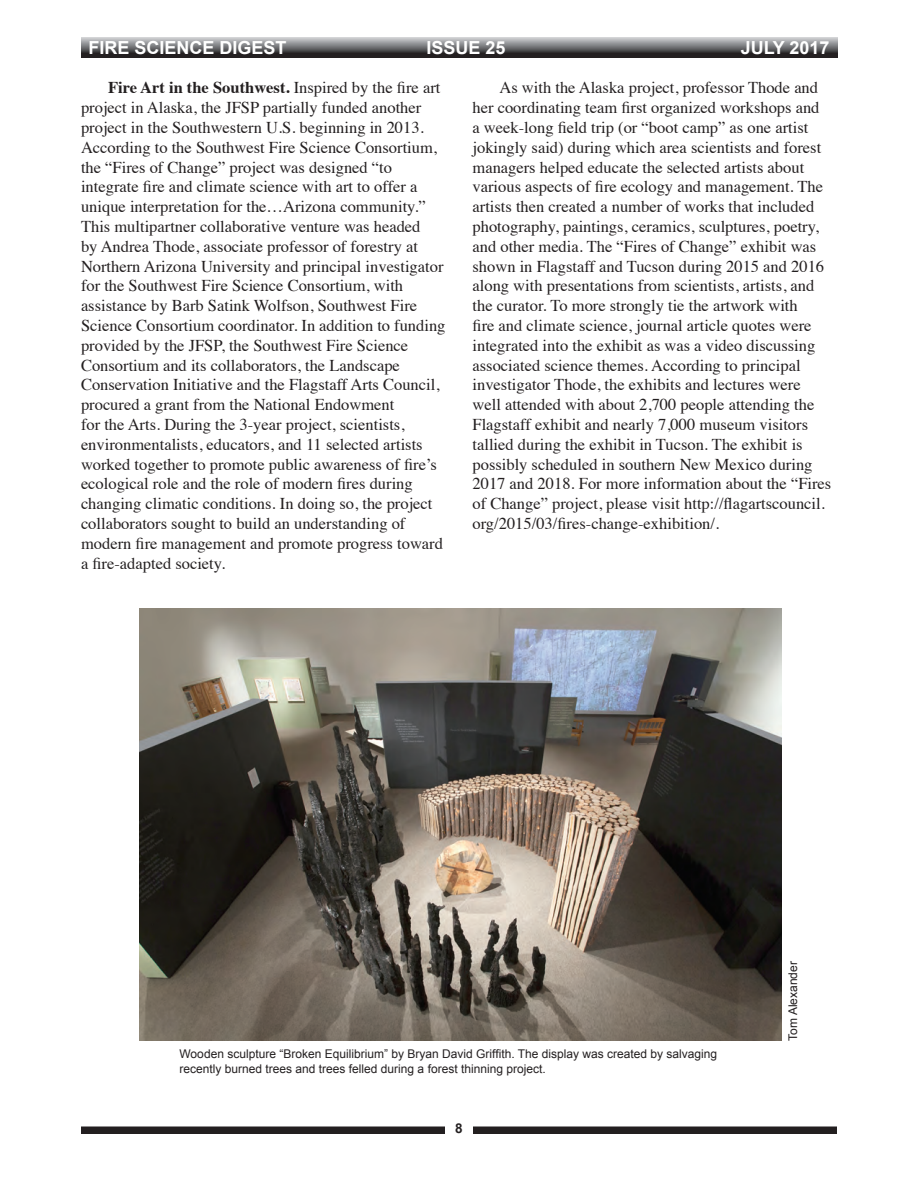
<style>
.page{position:relative;width:918px;height:1188px;background:#fff}
.page>*{position:absolute;margin:0;border:0;box-sizing:border-box;transform-origin:0 0}
.t1{font:700 18px "Arial";color:#fff}
.t2{font:16.5px/19.8px "Times";color:#231f20}
.t3{font:700 13.5px "Arial";color:#231f20}
.t4{font:12px/14.4px "Arial";color:#231f20}
.s1{font-weight:700}
</style>
<div class="page">
<div style="left:81px;top:1126px;width:756px;height:8px;background:#231f20"></div>
<div style="left:446px;top:1116px;width:27px;height:32px;background:#fff"></div>
<svg style="left:82px;top:38px;width:756px;height:20px;background:#68686a"></svg>
<img style="left:140px;top:609px;width:641px;height:432px">
<p class="t1" style="left:88px;top:35px;width:200px">FIRE SCIENCE DIGEST</p>
<p class="t1" style="left:427px;top:35px;width:81px">ISSUE 25</p>
<p class="t1" style="left:741px;top:35px;width:90px">JULY 2017</p>
<p class="t2" style="left:81px;top:77px;width:366px;text-indent:27px"><span class="s1">Fire Art in the Southwest.</span> Inspired by the fire art project in Alaska, the JFSP partially funded another project in the Southwestern U.S. beginning in 2013.<br>According to the Southwest Fire Science Consortium, the “Fires of Change” project was designed “to integrate fire and climate science with art to offer a unique interpretation for the…Arizona community.” This multipartner collaborative venture was headed<br>by Andrea Thode, associate professor of forestry at Northern Arizona University and principal investigator for the Southwest Fire Science Consortium, with assistance by Barb Satink Wolfson, Southwest Fire Science Consortium coordinator. In addition to funding provided by the JFSP, the Southwest Fire Science Consortium and its collaborators, the Landscape Conservation Initiative and the Flagstaff Arts Council, procured a grant from the National Endowment<br>for the Arts. During the 3-year project, scientists, environmentalists, educators, and 11 selected artists worked together to promote public awareness of fire’s ecological role and the role of modern fires during changing climatic conditions. In doing so, the project collaborators sought to build an understanding of modern fire management and promote progress toward a fire-adapted society.</p>
<p class="t2" style="left:473px;top:77px;width:360px;text-indent:27px">As with the Alaska project, professor Thode and her coordinating team first organized workshops and<br>a week-long field trip (or “boot camp” as one artist jokingly said) during which area scientists and forest managers helped educate the selected artists about various aspects of fire ecology and management. The artists then created a number of works that included photography, paintings, ceramics, sculptures, poetry, and other media. The “Fires of Change” exhibit was shown in Flagstaff and Tucson during 2015 and 2016 along with presentations from scientists, artists, and the curator. To more strongly tie the artwork with<br>fire and climate science, journal article quotes were integrated into the exhibit as was a video discussing associated science themes. According to principal investigator Thode, the exhibits and lectures were well attended with about 2,700 people attending the Flagstaff exhibit and nearly 7,000 museum visitors tallied during the exhibit in Tucson. The exhibit is possibly scheduled in southern New Mexico during 2017 and 2018. For more information about the “Fires of Change” project, please visit http://flagartscouncil. org/2015/03/fires-change-exhibition/.</p>
<p class="t4" style="left:180px;top:1047px;width:539px">Wooden sculpture “Broken Equilibrium” by Bryan David Griffith. The display was created by salvaging recently burned trees and trees felled during a forest thinning project.</p>
<p class="t3" style="left:455px;top:1120px;width:9px">8</p>
<p class="t4" style="left:786px;top:1041px;width:81px;rotate:-90deg">Tom Alexander</p>
</div>
